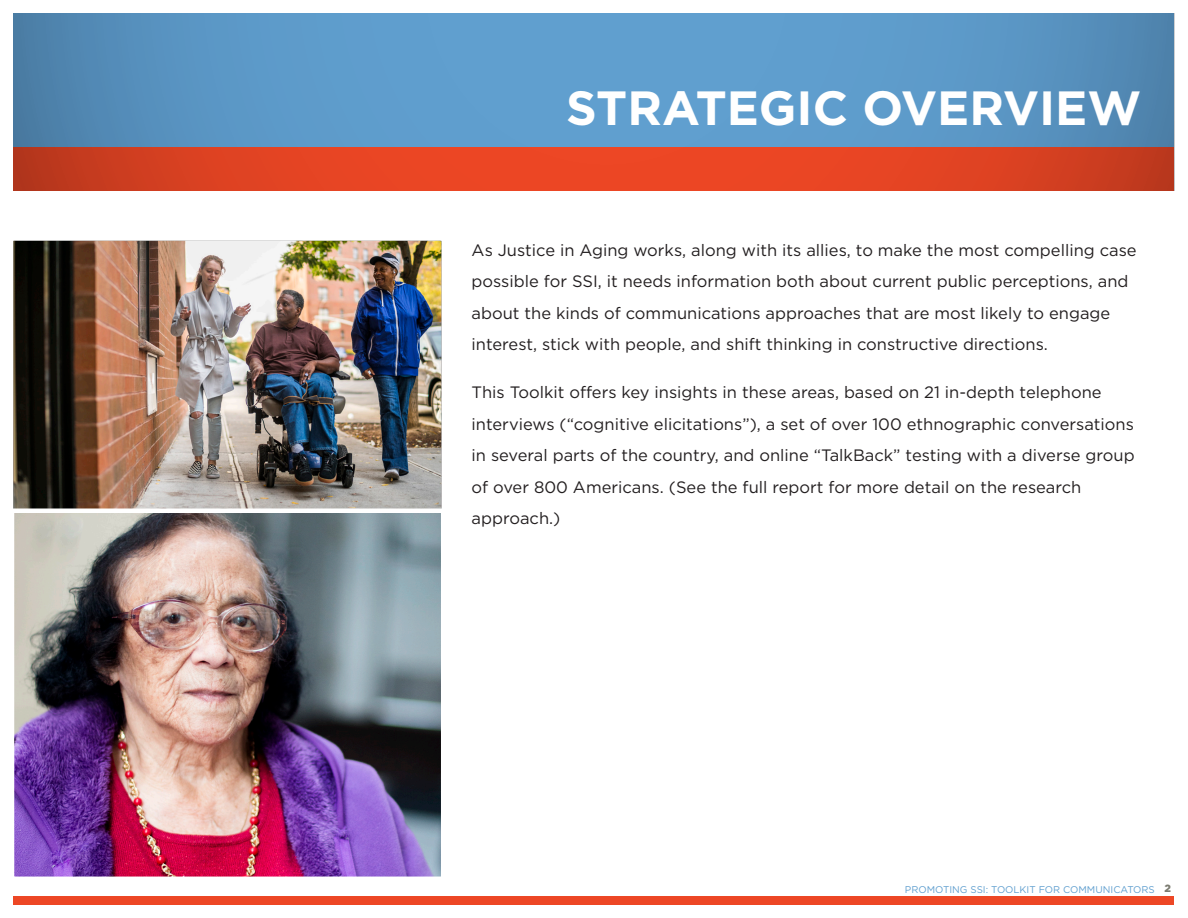
<style>
.page{position:relative;width:1188px;height:918px;background:#fff}
.page>*{position:absolute;margin:0;border:0;box-sizing:border-box;transform-origin:0 0}
.t1{font:700 48px "Gotham";color:#fff}
.Intro{font:16.5px/31.5px "Gotham";color:#231f20}
.t2{font:900 10.5px "Gotham";color:#7c7c71}
.t3{font:9.75px "Gotham";color:#609fcf}
</style>
<div class="page">
<svg style="left:14px;top:14px;width:1160px;height:177px;background:#7b829d"></svg>
<img style="left:14px;top:241px;width:427px;height:267px">
<div style="left:14px;top:896px;width:1160px;height:8px;background:#ed4725"></div>
<img style="left:16px;top:514px;width:423px;height:361px">
<div style="left:13px;top:511px;width:429px;height:367px;border:2px solid #fff"></div>
<div style="left:0;top:508px;width:443px;height:5px;background:#fff"></div>
<p class="t1" style="left:566px;top:80px;width:576px">STRATEGIC OVERVIEW</p>
<p class="Intro" style="left:472px;top:234px;width:667px">As Justice in Aging works, along with its allies, to make the most compelling case possible for SSI, it needs information both about current public perceptions, and about the kinds of communications approaches that are most likely to engage interest, stick with people, and shift thinking in constructive directions.</p>
<p class="Intro" style="left:472px;top:376px;width:665px">This Toolkit offers key insights in these areas, based on 21 in-depth telephone interviews (“cognitive elicitations”), a set of over 100 ethnographic conversations in several parts of the country, and online “TalkBack” testing with a diverse group of over 800 Americans. (See the full report for more detail on the research approach.)</p>
<p class="t3" style="left:905px;top:884px;width:251px">PROMOTING SSI: TOOLKIT FOR COMMUNICATORS</p>
<p class="t2" style="left:1164px;top:883px;width:8px">2</p>
</div>
